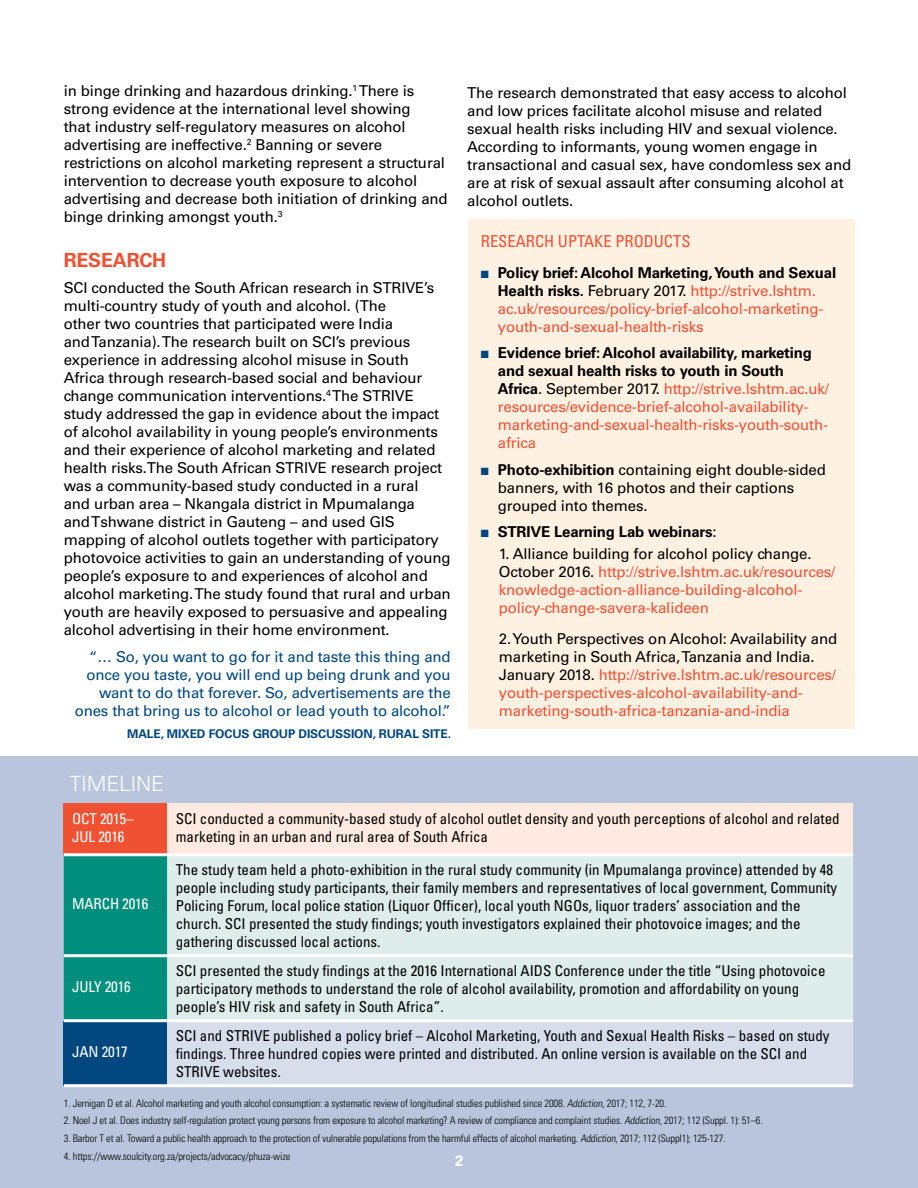
<style>
.page{position:relative;width:918px;height:1188px;background:#fff}
.page>*{position:absolute;margin:0;border:0;box-sizing:border-box;transform-origin:0 0}
.t1{font:300 21px "Univers";letter-spacing:-.01em;color:#fff}
.t2{font:700 19.5px "Univers";letter-spacing:-.01em;color:#f05133}
.t3{font:condensed 16.5px "Univers";color:#f05133}
.t4{font:15px/18px "Univers";letter-spacing:-.01em;color:#000}
.t5{font:condensed 15px/18px "Univers";color:#000}
.t6{font:15px/18px "Univers";letter-spacing:-.01em;color:#f05133}
.t7{font:15px/18px "Univers";letter-spacing:-.01em;color:#00467f;text-align:right}
.t8{font:condensed 15px/18px "Univers";letter-spacing:-.01em;color:#fff}
.t9{font:700 15px "Univers";letter-spacing:-.01em;color:#000}
.t10{font:700 15px "Univers";color:#fff}
.t11{font:700 12px "Univers";letter-spacing:-.01em;color:#00467f}
.t12{font:300 condensed 10.5px "Univers";letter-spacing:-.01em;color:#000}
.s1{color:#00467f}
.s2{font-weight:700;color:#000}
.s3{color:#000}
.s4{font-weight:700}
.s5{font-weight:400}
</style>
<div class="page">
<div style="left:0;top:756px;width:918px;height:432px;background:#b9c5dc"></div>
<div style="left:468px;top:220px;width:387px;height:509px;background:#fff1e2"></div>
<div style="left:64px;top:804px;width:103px;height:51px;background:#f05133"></div>
<div style="left:167px;top:804px;width:686px;height:51px;background:#feeae0"></div>
<div style="left:64px;top:856px;width:103px;height:163px;background:#008e7d"></div>
<div style="left:167px;top:856px;width:686px;height:163px;background:#deecea"></div>
<div style="left:64px;top:1021px;width:103px;height:65px;background:#00467f"></div>
<div style="left:167px;top:1021px;width:686px;height:65px;background:#d7ddeb"></div>
<hr style="left:64px;top:853px;width:103px;height:3px;background:#fff">
<hr style="left:64px;top:954px;width:103px;height:3px;background:#fff">
<hr style="left:64px;top:1019px;width:103px;height:3px;background:#fff">
<hr style="left:64px;top:1084px;width:103px;height:3px;background:#fff">
<hr style="left:167px;top:853px;width:686px;height:3px;background:#fff">
<hr style="left:167px;top:954px;width:686px;height:3px;background:#fff">
<hr style="left:167px;top:1019px;width:686px;height:3px;background:#fff">
<hr style="left:167px;top:1084px;width:686px;height:3px;background:#fff">
<p class="t4" style="left:64px;top:82px;width:385px">in binge drinking and hazardous drinking.<sup>1</sup> There is strong evidence at the international level showing<br>that industry self-regulatory measures on alcohol advertising are ineffective.<sup>2</sup> Banning or severe restrictions on alcohol marketing represent a structural intervention to decrease youth exposure to alcohol advertising and decrease both initiation of drinking and binge drinking amongst youth.<sup>3</sup></p>
<h2 class="t2" style="left:64px;top:249px;width:104px">Research</h2>
<p class="t4" style="left:64px;top:279px;width:388px">SCI conducted the South African research in STRIVE’s multi-country study of youth and alcohol. (The<br>other two countries that participated were India<br>and Tanzania). The research built on SCI’s previous experience in addressing alcohol misuse in South Africa through research-based social and behaviour change communication interventions.<sup>4</sup> The STRIVE study addressed the gap in evidence about the impact of alcohol availability in young people’s environments and their experience of alcohol marketing and related health risks.The South African STRIVE research project was a community-based study conducted in a rural<br>and urban area – Nkangala district in Mpumalanga<br>and Tshwane district in Gauteng – and used GIS mapping of alcohol outlets together with participatory photovoice activities to gain an understanding of young people’s exposure to and experiences of alcohol and alcohol marketing. The study found that rural and urban youth are heavily exposed to persuasive and appealing alcohol advertising in their home environment.</p>
<p class="t7" style="left:75px;top:648px;width:377px">“… So, you want to go for it and taste this thing and once you taste, you will end up being drunk and you want to do that forever. So, advertisements are the ones that bring us to alcohol or lead youth to alcohol.”</p>
<p class="t11" style="left:127px;top:727px;width:91px">Male, mixed foc</p>
<p class="t11" style="left:232px;top:727px;width:220px">us group discussion, rural site.</p>
<p class="t4" style="left:467px;top:83px;width:385px">The research demonstrated that easy access to alcohol and low prices facilitate alcohol misuse and related sexual health risks including HIV and sexual violence.<br>According to informants, young women engage in transactional and casual sex, have condomless sex and are at risk of sexual assault after consuming alcohol at alcohol outlets.</p>
<p class="t3" style="left:481px;top:230px;width:211px">Research uptake products</p>
<p class="t6" style="left:498px;top:263px;width:340px;text-indent:-17px"><span class="s1">■</span> <span class="s2">Policy brief: Alcohol Marketing, Youth and Sexual Health risks.</span> <span class="s3">February 2017.</span> http://strive.lshtm. ac.uk/resources/policy-brief-alcohol-marketing&shy;youth-and-sexual-health-risks</p>
<p class="t6" style="left:498px;top:344px;width:333px;text-indent:-17px"><span class="s1">■</span> <span class="s2">Evidence brief: Alcohol availability, marketing and sexual health risks to youth in South Africa</span><span class="s3">. September 2017.</span> http://strive.lshtm.ac.uk/ resources/evidence-brief-alcohol-availability&shy;marketing-and-sexual-health-risks-youth-south&shy;africa</p>
<p class="t4" style="left:498px;top:460px;width:329px;text-indent:-17px"><span class="s1">■</span> <span class="s4">Photo-exhibition</span> containing eight double-sided banners, with 16 photos and their captions grouped into themes.</p>
<p class="t9" style="left:481px;top:523px;width:26px"><span class="s1">■</span> STRI</p>
<p class="t9" style="left:530px;top:523px;width:188px">VE Learning Lab webinars<span class="s5">:</span></p>
<p class="t6" style="left:499px;top:545px;width:338px"><span class="s3">1. Alliance building for alcohol policy change.<br>October 2016.</span> http://strive.lshtm.ac.uk/resources/ knowledge-action-alliance-building-alcohol&shy;policy-change-savera-kalideen</p>
<p class="t6" style="left:499px;top:630px;width:340px"><span class="s3">2. Youth Perspectives on Alcohol: Availability and marketing in South Africa, Tanzania and India.<br>January 2018.</span> http://strive.lshtm.ac.uk/resources/ youth-perspectives-alcohol-availability-and&shy;marketing-south-africa-tanzania-and-india</p>
<h1 class="t1" style="left:70px;top:771px;width:96px">TIMELINE</h1>
<p class="t8" style="left:72px;top:809px;width:9px">OCT</p>
<p class="t8" style="left:72px;top:809px;width:63px;text-indent:28px">2015–<br>JUL 2016</p>
<p class="t5" style="left:176px;top:809px;width:666px">SCI conducted a community-based study of alcohol outlet density and youth perceptions of alcohol and related marketing in an urban and rural area of South Africa</p>
<p class="t8" style="left:72px;top:895px;width:78px">MARCH 2016</p>
<p class="t8" style="left:72px;top:978px;width:60px">JULY 2016</p>
<p class="t5" style="left:176px;top:861px;width:663px">The study team held a photo-exhibition in the rural study community (in M pumalanga province) attended by 48 people including study participants, their family members and representatives of local government, Community Policing Forum, local police station (Liquor Officer), local youth NGOs, liquor traders’ association and the church. SCI presented the study findings; youth investigators explained their photovoice images; and the gathering discussed local actions.</p>
<p class="t5" style="left:176px;top:962px;width:354px">SCI presented the study findings at the 2016 I nternational AIDS</p>
<p class="t5" style="left:176px;top:962px;width:651px;text-indent:379px">Conference under the title “Using photovoice participatory methods to understand the role of alcohol availability, promotion and affordability on young people’s HIV risk and safety in South Africa”.</p>
<p class="t5" style="left:176px;top:1027px;width:655px">SCI and STRIVE published a policy brief – Alcohol Marketing, Youth and Sexual Health Risks – based on study findings. Three hundred copies were printed and distributed. An online version is available on the SCI and<br>STRIVE websites.</p>
<p class="t12" style="left:64px;top:1097px;width:604px">1. Jernigan D et al. Alcohol marketing and youth alcohol consumption: a systematic review of longitudinal studies published since 2008. Addiction, 2017; 112, 7-20.</p>
<p class="t12" style="left:64px;top:1114px;width:701px">2. Noel J et al. Does industry self-regulation protect young persons from exposure to alcohol marketing? A review of compliance and complaint studies. Addiction,2017; 112 (Suppl. 1): 51–6.</p>
<p class="t12" style="left:64px;top:1132px;width:663px">3. Barbor T et al. Toward a public health approach to the protection of vulnerable populations from the harmful effects of alcohol marketing. Addiction, 2017; 112 (Suppl1); 125-127.</p>
<p class="t12" style="left:64px;top:1150px;width:228px">4. https://www.soulcity.org.za/projects/advocacy/phuza-wize</p>
<p class="t8" style="left:72px;top:1043px;width:57px">JAN 2017</p>
<p class="t10" style="left:455px;top:1151px;width:10px">2</p>
</div>
